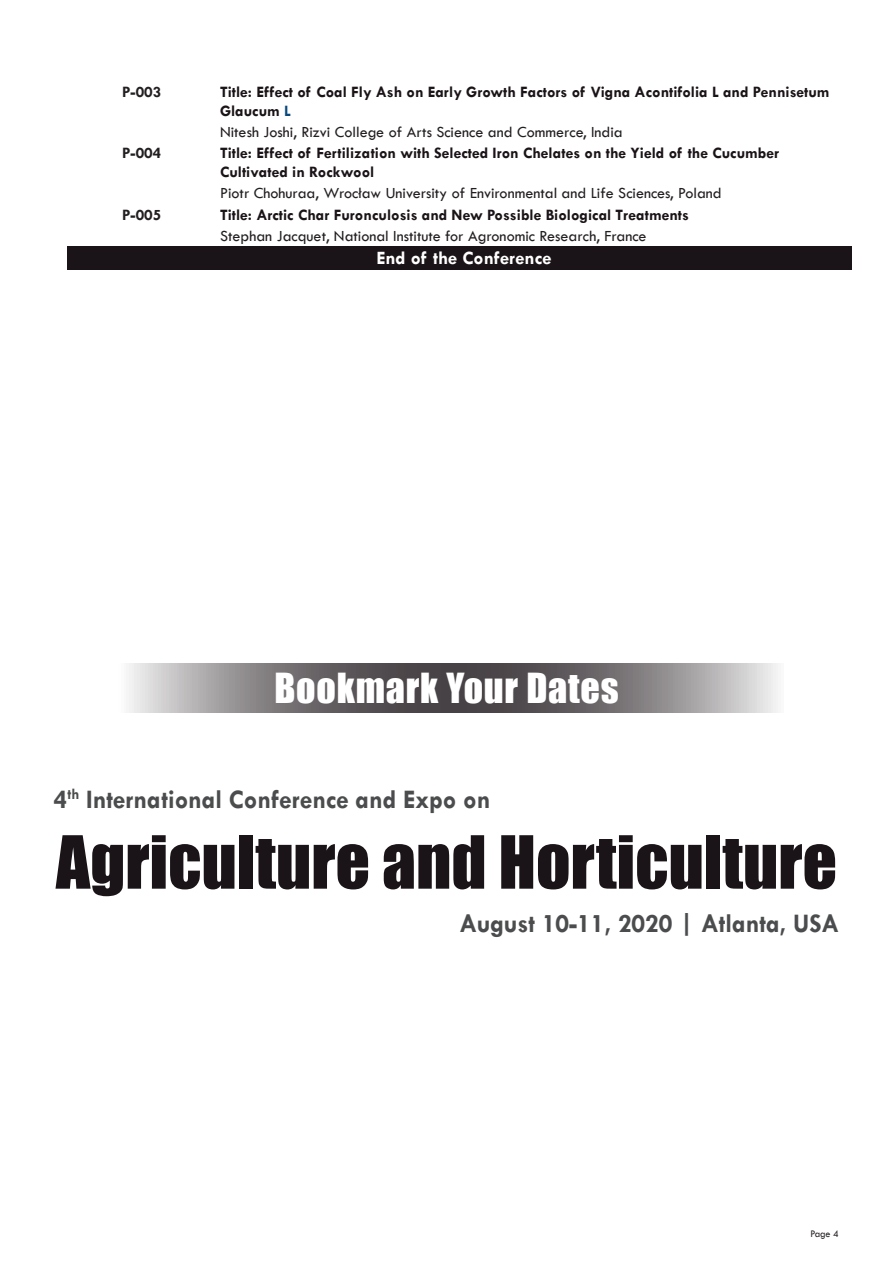
<style>
.page{position:relative;width:893px;height:1263px;background:#fff}
.page>*{position:absolute;margin:0;border:0;box-sizing:border-box;transform-origin:0 0}
.t1{font:67.65px "Impact";color:#1a1317}
.t2{font:38.1px "Impact";letter-spacing:.02em;color:#fff}
.t3{font:700 27px "Tw Cen";color:#4b4c4d;scale:.95 1}
.t4{font:700 19.05px "Tw Cen";color:#fff}
.t5{font:700 16.05px/18.6px "Tw Cen";color:#1a1317}
.t6{font:16.05px "Tw Cen";color:#231f20}
.t7{font:700 16.05px "Tw Cen";color:#231f20}
.t8{font:10.5px "Tw Cen";color:#231f20;scale:.95 1}
.s1{color:#0a477c}
</style>
<div class="page">
<svg style="left:129px;top:663px;width:649px;height:50px;background:#827e80"></svg>
<div style="left:68px;top:246px;width:784px;height:23px;background:#1a1317"></div>
<p class="t7" style="left:122px;top:82px;width:41px">P-003</p>
<p class="t5" style="left:220px;top:82px;width:611px">Title: Effect of Coal Fly Ash on Early Growth Factors of Vigna Acontifolia L and Pennisetum<br>Glaucum <span class="s1">L</span></p>
<p class="t6" style="left:220px;top:122px;width:404px">Nitesh Joshi, Rizvi College of Arts Science and Commerce, India</p>
<p class="t7" style="left:122px;top:144px;width:41px">P-004</p>
<p class="t5" style="left:220px;top:144px;width:561px">Title: Effect of Fertilization with Selected Iron Chelates on the Yield of the Cucumber<br>Cultivated in Rockwool</p>
<p class="t6" style="left:220px;top:183px;width:503px">Piotr Chohuraa, Wrocław University of Environmental and Life Sciences, Poland</p>
<p class="t7" style="left:122px;top:205px;width:41px">P-005</p>
<p class="t5" style="left:220px;top:205px;width:470px">Title: Arctic Char Furonculosis and New Possible Biological Treatments</p>
<p class="t6" style="left:220px;top:226px;width:428px">Stephan Jacquet, National Institute for Agronomic Research, France</p>
<p class="t4" style="left:376px;top:247px;width:177px">End of the Conference</p>
<p class="t2" style="left:274px;top:658px;width:346px">Bookmark Your Dates</p>
<p class="t3" style="left:54px;top:783px;width:461px">4<sup>th</sup> International Conference and Expo on</p>
<p class="t1" style="left:56px;top:810px;width:783px">Agriculture and Horticulture</p>
<p class="t3" style="left:460px;top:907px;width:401px">August 10-11, 2020 | Atlanta, USA</p>
<p class="t8" style="left:811px;top:1227px;width:31px">Page 4</p>
</div>
